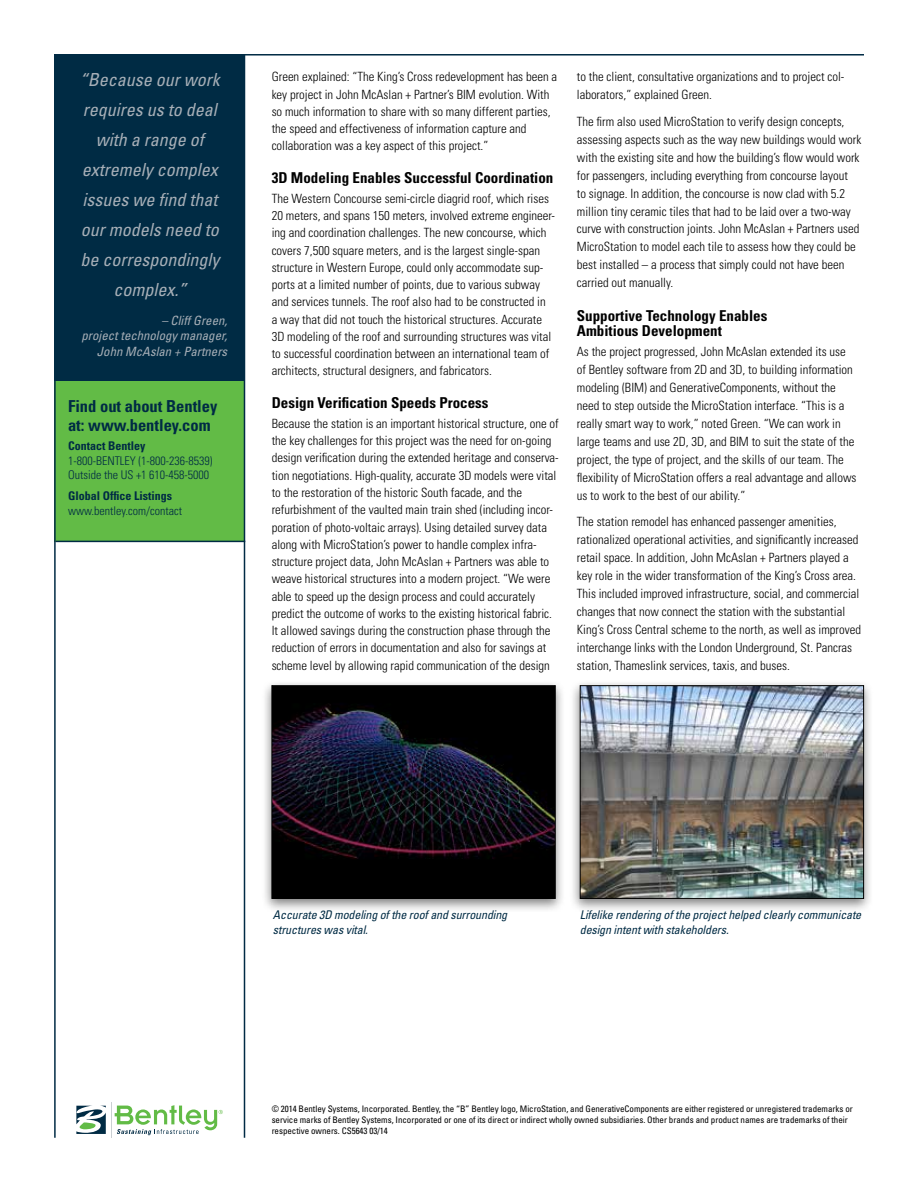
<style>
.page{position:relative;width:918px;height:1188px;background:#fff}
.page>*{position:absolute;margin:0;border:0;box-sizing:border-box;transform-origin:0 0}
.t1{font:italic condensed 18px/30px "Univers";color:#a7afb7;text-align:center}
.t2{font:700 condensed 16.5px/19.8px "Univers";color:#002b44}
.t3{font:700 condensed 15px/15.6px "Univers";color:#000}
.t4{font:300 condensed 12.75px/17.2px "Univers";color:#000}
.t5{font:italic condensed 12.75px/15.3px "Univers";color:#a7afb7;text-align:right}
.t6{font:italic condensed 12px/14.4px "Univers";letter-spacing:-.01em;color:#002b44}
.t7{font:300 condensed 12px/14.4px "Univers";color:#002b44}
.t8{font:700 condensed 12px "Univers";color:#002b44}
.t9{font:condensed 9px/10.8px "Univers";letter-spacing:-.005em;color:#000}
</style>
<div class="page">
<hr style="left:111px;top:1102px;width:1px;height:36px;background:#cacfd3">
<svg style="left:76px;top:1106px;width:30px;height:28px"></svg>
<svg style="left:115px;top:1105px;width:108px;height:30px"></svg>
<div style="left:55px;top:195px;width:190px;height:346px;background:#62bb46"></div>
<hr style="left:56px;top:541px;width:189px;height:1px;background:#002b44">
<div style="left:55px;top:54px;width:190px;height:326px;background:#002b44"></div>
<hr style="left:244px;top:54px;width:1px;height:1084px;background:#002b44">
<hr style="left:54px;top:54px;width:2px;height:1084px;background:#002b44">
<hr style="left:56px;top:54px;width:808px;height:2px;background:#002b44">
<div style="left:261px;top:680px;width:305px;height:233px;background:#000;opacity:.5"></div>
<svg style="left:271px;top:685px;width:285px;height:214px;background:#0f0e16"></svg>
<div style="left:570px;top:680px;width:304px;height:233px;background:#000;opacity:.5"></div>
<img style="left:579px;top:685px;width:285px;height:214px">
<h1 class="t1" style="left:80px;top:65px;width:141px">“Because our work requires us to deal with a range of extremely complex issues we find that our models need to be correspondingly complex.”</h1>
<p class="t5" style="left:82px;top:313px;width:147px">– Cliff Green,<br>project technology manager,<br>John McAslan + Partners</p>
<p class="t2" style="left:68px;top:396px;width:151px">Find out about Bentley at: www.bentley.com</p>
<p class="t8" style="left:68px;top:439px;width:79px">Contact Bentley</p>
<p class="t7" style="left:68px;top:453px;width:146px">1-800-BENTLEY (1-800-236-8539)<br>Outside the US +1 610-458-5000</p>
<p class="t8" style="left:68px;top:489px;width:105px">Global Office Listings</p>
<p class="t7" style="left:68px;top:503px;width:116px">www.bentley.com/contact</p>
<p class="t4" style="left:272px;top:68px;width:287px">Green explained: “The King’s Cross redevelopment has been a key project in John McAslan + Partner’s BIM evolution. With so much information to share with so many different parties, the speed and effectiveness of information capture and collaboration was a key aspect of this project.”</p>
<p class="t3" style="left:272px;top:170px;width:283px">3D Modeling Enables Successful Coordination</p>
<p class="t4" style="left:272px;top:190px;width:285px">The Western Concourse semi-circle diagrid roof, which rises 20 meters, and spans 150 meters, involved extreme engineer&shy;ing and coordination challenges. The new concourse, which covers 7,500 square meters, and is the largest single-span structure in Western Europe, could only accommodate sup&shy;ports at a limited number of points, due to various subway and services tunnels. The roof also had to be constructed in<br>a way that did not touch the historical structures. Accurate 3D modeling of the roof and surrounding structures was vital to successful coordination between an international team of architects, structural designers, and fabricators.</p>
<p class="t3" style="left:272px;top:395px;width:218px">Design Verification Speeds Process</p>
<p class="t4" style="left:272px;top:415px;width:289px">Because the station is an important historical structure, one of the key challenges for this project was the need for on-going design verification during the extended heritage and conserva&shy;tion negotiations. High-quality, accurate 3D models were vital to the restoration of the historic South facade, and the refurbishment of the vaulted main train shed (including incor&shy;poration of photo-voltaic arrays). Using detailed survey data along with MicroStation’s power to handle complex infra&shy;structure project data, John McAslan + Partners was able to weave historical structures into a modern project. “We were able to speed up the design process and could accurately predict the outcome of works to the existing historical fabric.<br>It allowed savings during the construction phase through the reduction of errors in documentation and also for savings at scheme level by allowing rapid communication of the design</p>
<p class="t4" style="left:577px;top:68px;width:269px;line-height:17.9px">to the client, consultative organizations and to project col&shy;laborators,” explained Green.</p>
<p class="t4" style="left:577px;top:113px;width:286px;line-height:17.9px">The firm also used MicroStation to verify design concepts, assessing aspects such as the way new buildings would work with the existing site and how the building’s flow would work for passengers, including everything from concourse layout<br>to signage. In addition, the concourse is now clad with 5.2 million tiny ceramic tiles that had to be laid over a two-way curve with construction joints. John McAslan + Partners used MicroStation to model each tile to assess how they could be best installed – a process that simply could not have been carried out manually.</p>
<p class="t3" style="left:577px;top:308px;width:192px">Supportive Technology Enables<br>Ambitious Development</p>
<p class="t4" style="left:577px;top:343px;width:281px;line-height:17.9px">As the project progressed, John McAslan extended its use of Bentley software from 2D and 3D, to building information modeling (BIM) and GenerativeComponents, without the need to step outside the MicroStation interface. “This is a really smart way to work,” noted Green. “We can work in large teams and use 2D, 3D, and BIM to suit the state of the project, the type of project, and the skills of our team. The flexibility of MicroStation offers a real advantage and allows us to work to the best of our ability.”</p>
<p class="t4" style="left:577px;top:513px;width:286px;line-height:17.9px">The station remodel has enhanced passenger amenities, rationalized operational activities, and significantly increased retail space. In addition, John McAslan + Partners played a key role in the wider transformation of the King’s Cross area.<br>This included improved infrastructure, social, and commercial changes that now connect the station with the substantial King’s Cross Central scheme to the north, as well as improved interchange links with the London Underground, St. Pancras station, Thameslink services, taxis, and buses.</p>
<p class="t6" style="left:273px;top:908px;width:236px">Accurate 3D modeling of the roof and surrounding structures was vital.</p>
<p class="t6" style="left:580px;top:908px;width:283px">Lifelike rendering of the project helped clearly communicate design intent with stakeholders.</p>
<p class="t9" style="left:272px;top:1104px;width:583px">© 2014 Bentley Systems, Incorporated. Bentley, the “B” Bentley logo, MicroStation, and GenerativeComponents are either registered or unregistered trademarks or service marks of Bentley Systems, Incorporated or one of its direct or indirect wholly owned subsidiaries. Other brands and product names are trademarks of their respective owners. CS5643 03/14</p>
</div>
